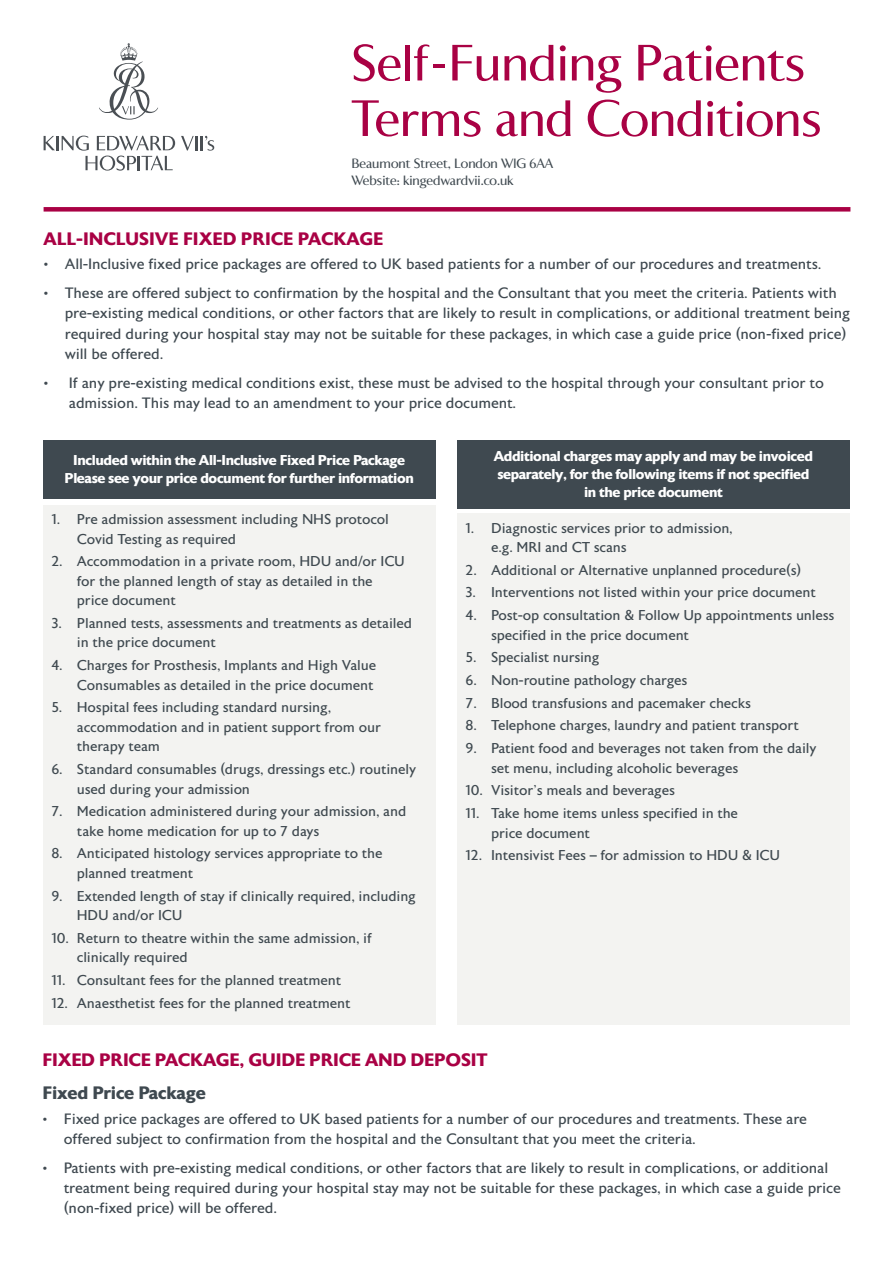
<style>
.page{position:relative;width:893px;height:1263px;background:#fff}
.page>*{position:absolute;margin:0;border:0;box-sizing:border-box;transform-origin:0 0}
.t1{font:51px "Agnes Sans";color:#a90144}
.t2{font:700 18px "Astoria Sans";letter-spacing:-.01em;color:#a90144}
.t3{font:700 18px "Astoria Sans";letter-spacing:-.01em;color:#3f4950}
.t4{font:15px/20.2px "Astoria Sans";letter-spacing:-.01em;color:#3f4950}
.t5{font:14.25px/19.5px "Astoria Sans";letter-spacing:-.01em;color:#3f4950}
.t6{font:700 14.25px/18px "Astoria Sans";letter-spacing:-.025em;color:#fff;text-align:center}
.t7{font:13.5px "Agnes Sans";color:#3f4950}
</style>
<div class="page">
<div style="left:44px;top:207px;width:806px;height:5px;background:#a90144"></div>
<svg style="left:99px;top:43px;width:59px;height:77px"></svg>
<svg style="left:181px;top:136px;width:16px;height:14px"></svg>
<hr style="left:200px;top:136px;width:3px;height:14px;background:#4a4f54">
<svg style="left:205px;top:136px;width:9px;height:15px"></svg>
<svg style="left:44px;top:136px;width:131px;height:35px"></svg>
<div style="left:43px;top:505px;width:392px;height:520px;background:#f3f3f1"></div>
<div style="left:457px;top:513px;width:393px;height:512px;background:#f3f3f1"></div>
<div style="left:43px;top:440px;width:392px;height:58px;background:#3f4950"></div>
<div style="left:457px;top:440px;width:393px;height:68px;background:#3f4950"></div>
<p class="t1" style="left:351px;top:40px;width:455px">Self-Funding Patients</p>
<p class="t1" style="left:351px;top:95px;width:472px">Terms and Conditions</p>
<p class="t7" style="left:351px;top:158px;width:203px">Beaumont Street, London WlG 6AA</p>
<p class="t7" style="left:351px;top:174px;width:164px">Website: kingedwardvii.co.uk</p>
<p class="t2" style="left:44px;top:228px;width:341px">ALL-INCLUSIVE FIXED PRICE PACKAGE</p>
<p class="t4" style="left:44px;top:255px;width:779px">• All-Inclusive fixed price packages are offered to UK based patients for a number of our procedures and treatments.</p>
<p class="t4" style="left:65px;top:283px;width:787px;text-indent:-21px">• These are offered subject to confirmation by the hospital and the Consultant that you meet the criteria. Patients with pre-existing medical conditions, or other factors that are likely to result in complications, or additional treatment being required during your hospital stay may not be suitable for these packages, in which case a guide price (non-fixed price) will be offered.</p>
<p class="t4" style="left:69px;top:373px;width:757px;text-indent:-25px">• If any pre-existing medical conditions exist, these must be advised to the hospital through your consultant prior to admission. This may lead to an amendment to your price document.</p>
<p class="t6" style="left:65px;top:452px;width:351px">Included within the All-Inclusive Fixed Price Package<br>Please see your price document for further information</p>
<p class="t6" style="left:494px;top:447px;width:321px">Additional charges may apply and may be invoiced separately, for the following items if not specified in the price document</p>
<p class="t5" style="left:77px;top:510px;width:313px;text-indent:-26px">1. Pre admission assessment including NHS protocol<br>Covid Testing as required</p>
<p class="t5" style="left:77px;top:552px;width:329px;text-indent:-26px">2. Accommodation in a private room, HDU and/or ICU for the planned length of stay as detailed in the price document</p>
<p class="t5" style="left:77px;top:614px;width:337px;text-indent:-26px">3. Planned tests, assessments and treatments as detailed in the price document</p>
<p class="t5" style="left:51px;top:656px;width:326px;text-align:right">4. Charges for Prosthesis, Implants and High Value<br>Consumables as detailed in the price document</p>
<p class="t5" style="left:77px;top:698px;width:306px;text-indent:-26px">5. Hospital fees including standard nursing, accommodation and in patient support from our therapy team</p>
<p class="t5" style="left:77px;top:760px;width:341px;text-indent:-26px">6. Standard consumables (drugs, dressings etc.) routinely used during your admission</p>
<p class="t5" style="left:77px;top:802px;width:331px;text-indent:-26px">7. Medication administered during your admission, and take home medication for up to 7 days</p>
<p class="t5" style="left:77px;top:844px;width:307px;text-indent:-26px">8. Anticipated histology services appropriate to the planned treatment</p>
<p class="t5" style="left:77px;top:886px;width:341px;text-indent:-26px">9. Extended length of stay if clinically required, including<br>HDU and/or ICU</p>
<p class="t5" style="left:77px;top:929px;width:296px;text-indent:-26px">10. Return to theatre within the same admission, if clinically required</p>
<p class="t5" style="left:51px;top:971px;width:291px">11. Consultant fees for the planned treatment</p>
<p class="t5" style="left:51px;top:993px;width:301px">12. Anaesthetist fees for the planned treatment</p>
<p class="t5" style="left:491px;top:518px;width:243px;text-indent:-26px">1. Diagnostic services prior to admission, e.g. MRI and CT scans</p>
<p class="t5" style="left:466px;top:561px;width:337px">2. Additional or Alternative unplanned procedure(s)</p>
<p class="t5" style="left:466px;top:583px;width:352px">3. Interventions not listed within your price document</p>
<p class="t5" style="left:491px;top:606px;width:345px;text-indent:-26px">4. Post-op consultation &amp; Follow Up appointments unless specified in the price document</p>
<p class="t5" style="left:466px;top:648px;width:135px">5. Specialist nursing</p>
<p class="t5" style="left:466px;top:671px;width:223px">6. Non-routine pathology charges</p>
<p class="t5" style="left:466px;top:693px;width:287px">7. Blood transfusions and pacemaker checks</p>
<p class="t5" style="left:466px;top:716px;width:335px">8. Telephone charges, laundry and patient transport</p>
<p class="t5" style="left:491px;top:739px;width:327px;text-indent:-26px">9. Patient food and beverages not taken from the daily set menu, including alcoholic beverages</p>
<p class="t5" style="left:466px;top:781px;width:211px">10. Visitor’s meals and beverages</p>
<p class="t5" style="left:491px;top:804px;width:248px;text-indent:-26px">11. Take home items unless specified in the price document</p>
<p class="t5" style="left:466px;top:846px;width:316px">12. Intensivist Fees – for admission to HDU &amp; ICU</p>
<p class="t2" style="left:43px;top:1049px;width:446px">FIXED PRICE PACKAGE, GUIDE PRICE AND DEPOSIT</p>
<p class="t3" style="left:43px;top:1082px;width:165px">Fixed Price Package</p>
<p class="t4" style="left:64px;top:1109px;width:745px;text-indent:-21px">• Fixed price packages are offered to UK based patients for a number of our procedures and treatments. These are offered subject to confirmation from the hospital and the Consultant that you meet the criteria.</p>
<p class="t4" style="left:64px;top:1158px;width:779px;text-indent:-21px">• Patients with pre-existing medical conditions, or other factors that are likely to result in complications, or additional treatment being required during your hospital stay may not be suitable for these packages, in which case a guide price (non-fixed price) will be offered.</p>
</div>
